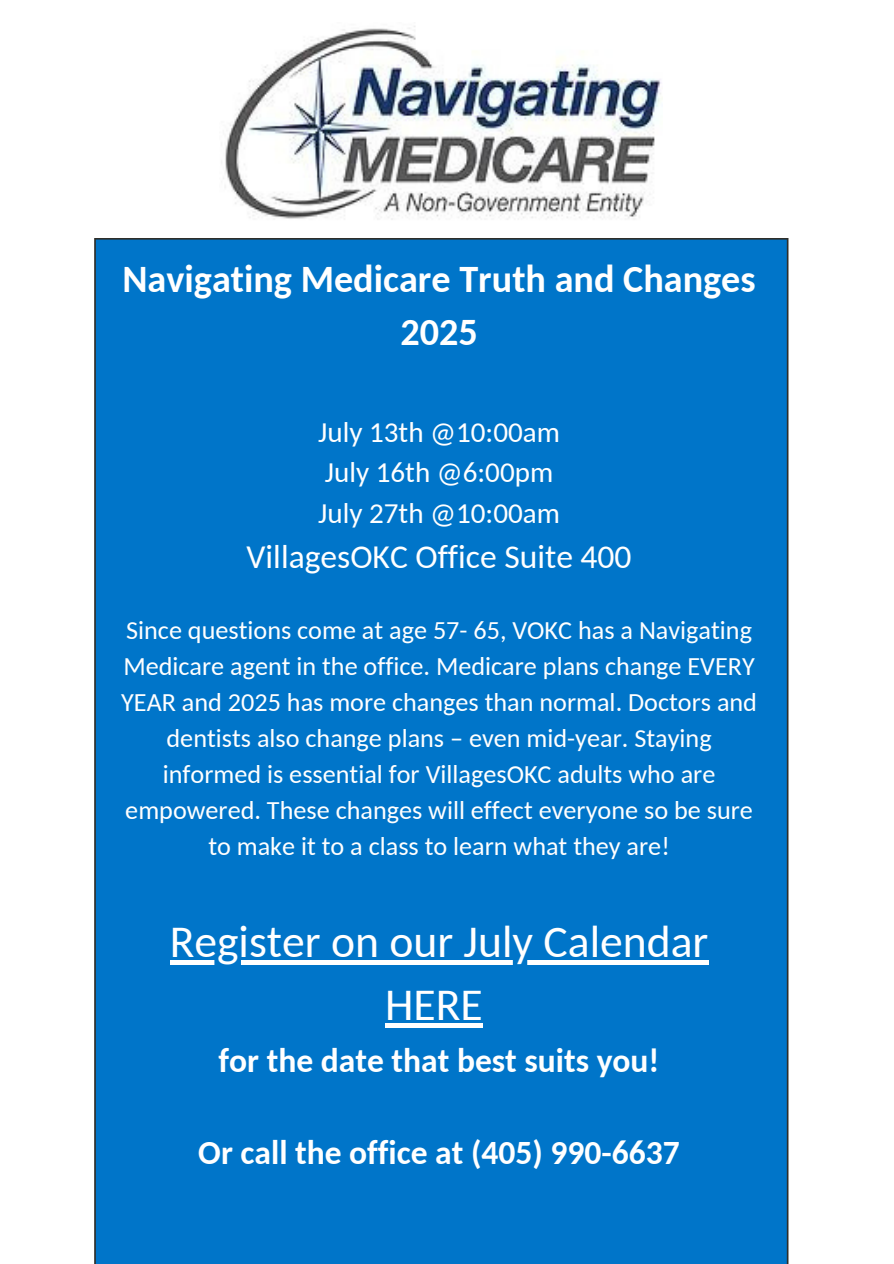
<style>
.page{position:relative;width:894px;height:1264px;background:#fff}
.page>*{position:absolute;margin:0;border:0;box-sizing:border-box;transform-origin:0 0}
.t1{font:45.6px/63px "Carlito";color:#fff;text-align:center}
.t2{font:700 38.1px/52.8px "Carlito";color:#fff;text-align:center}
.t3{font:700 33.6px "Carlito";color:#fff}
.t4{font:33.6px "Carlito";color:#fff}
.t5{font:29.1px/40.5px "Carlito";color:#fff}
.t6{font:26.1px/36px "Carlito";color:#fff;text-align:center}
</style>
<div class="page">
<div style="left:94px;top:238px;width:694px;height:1025px;background:#0075c9"></div>
<hr style="left:170px;top:960px;width:538px;height:4px;background:#fff">
<hr style="left:385px;top:1023px;width:97px;height:4px;background:#fff">
<img style="left:221px;top:26px;width:440px;height:194px">
<p class="t2" style="left:122px;top:256px;width:634px">Navigating Medicare Truth and Changes<br>2025</p>
<h1 class="t5" style="left:318px;top:414px;width:243px">July 13th @10:00am<br>July 16th @6:00pm<br>July 27th @10:00am</h1>
<h1 class="t4" style="left:246px;top:542px;width:386px">VillagesOKC Office Suite 400</h1>
<h3 class="t6" style="left:121px;top:614px;width:637px">Since questions come at age 57- 65, VOKC has a Navigating Medicare agent in the office. Medicare plans change EVERY YEAR and 2025 has more changes than normal. Doctors and dentists also change plans – even mid-year. Staying informed is essential for VillagesOKC adults who are empowered. These changes will effect everyone so be sure to make it to a class to learn what they are!</h3>
<p class="t1" style="left:170px;top:914px;width:540px">Register on our July Calendar<br>HERE</p>
<p class="t3" style="left:218px;top:1046px;width:442px">for the date that best suits you!</p>
<h3 class="t3" style="left:198px;top:1138px;width:483px">Or call the office at (405) 990-6637</h3>
</div>
